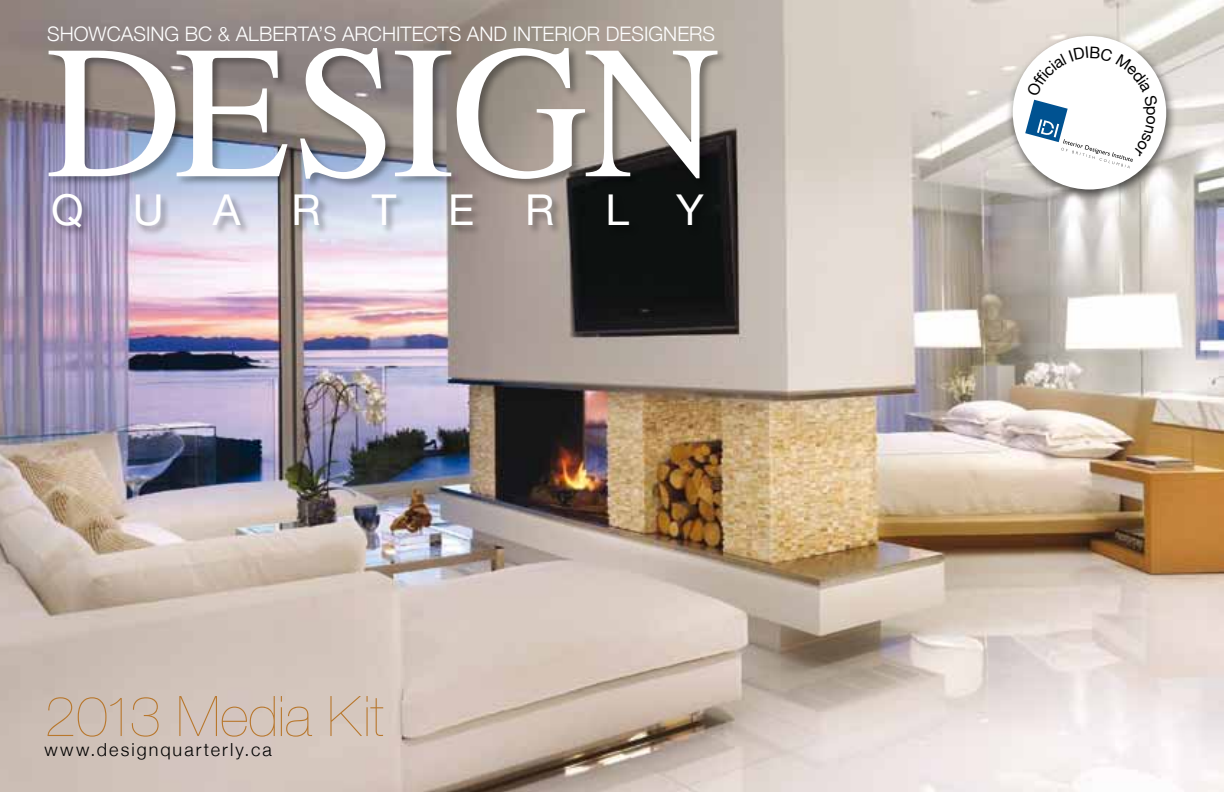
<style>
.page{position:relative;width:1224px;height:792px;background:#fff}
.page>*{position:absolute;margin:0;border:0;box-sizing:border-box;transform-origin:0 0}
.t1{font:200 56px "Helvetica Neue";color:#b8772c}
.t2{font:42.8px "Helvetica Neue";letter-spacing:1.19em;color:#fff}
.t3{font:300 20px "Helvetica Neue";color:#fff}
.t4{font:300 18px "Helvetica Neue";color:#000}
</style>
<div class="page">
<img style="left:0;top:0;width:1224px;height:792px">
<div style="left:1006px;top:32px;width:171px;height:170px;background:#000;opacity:.6"></div>
<div style="left:1013px;top:36px;width:153px;height:154px;background:#fff;border-radius:50%"></div>
<div style="left:47px;top:47px;width:681px;height:191px;background:#000;opacity:.35"></div>
<svg style="left:49px;top:51px;width:239px;height:125px"></svg>
<svg style="left:300px;top:48px;width:85px;height:131px"></svg>
<svg style="left:395px;top:51px;width:56px;height:125px"></svg>
<svg style="left:457px;top:48px;width:261px;height:131px"></svg>
<svg style="left:1025px;top:46px;width:133px;height:122px"></svg>
<p class="t3" style="left:47px;top:21px;width:667px">SHOWCASING BC &amp; ALBERTA’S ARCHITECTS AND INTERIOR DESIGNERS</p>
<h2 class="t2" style="left:51px;top:184px;width:654px">QUARTERLY</h2>
<h1 class="t1" style="left:45px;top:684px;width:341px">2013 Media Kit</h1>
<p class="t4" style="left:45px;top:739px;width:229px">WWW.DESIGNQUARTERLY.CA</p>
</div>
